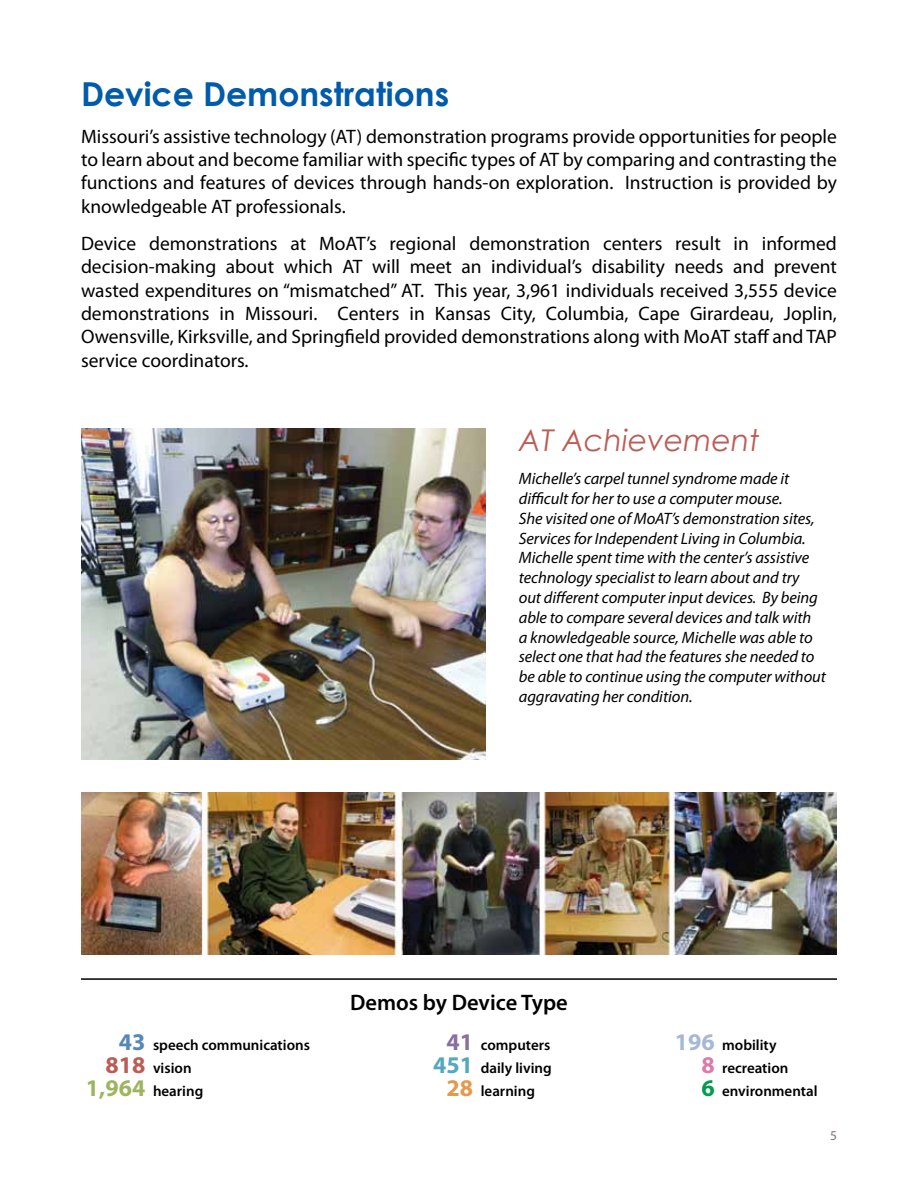
<style>
.page{position:relative;width:918px;height:1188px;background:#fff}
.page>*{position:absolute;margin:0;border:0;box-sizing:border-box;transform-origin:0 0}
.t1{font:700 33px "Century Gothic";color:#005baa}
.t2{font:italic 30px "Century Gothic";color:#bd5c55}
.t3{font:600 22.5px "Myriad Pro";color:#000}
.t4{font:19.5px/23.4px "Myriad Pro";color:#000;text-align:justify}
.t5{font:italic 16.5px/19.8px "Myriad Pro";letter-spacing:-.005em;color:#000}
.t6{font:600 15px/23.2px "Myriad Pro";color:#000}
.t7{font:13.5px "Myriad Pro";color:#807469}
.s1{font-weight:700;font-size:24px;color:#5587b7}
.s2{font-weight:700;font-size:24px;color:#bd5c55}
.s3{font-weight:700;font-size:24px;color:#9eb560}
.s4{font-weight:700;font-size:24px;color:#876fa2}
.s5{font-weight:700;font-size:24px;color:#52a8bd}
.s6{font-weight:700;font-size:24px;color:#e4994e}
.s7{font-weight:700;font-size:24px;color:#a7b8d6}
.s8{font-weight:700;font-size:24px;color:#dd7aab}
.s9{font-weight:700;font-size:24px;color:#009c4b}
</style>
<div class="page">
<img style="left:81px;top:428px;width:405px;height:332px">
<hr style="left:81px;top:978px;width:756px;height:2px;background:#000">
<img style="left:81px;top:792px;width:756px;height:162px">
<h1 class="t1" style="left:81px;top:69px;width:370px">Device Demonstrations</h1>
<p class="t4" style="left:81px;top:124px;width:757px">Missouri’s assistive technology (AT) demonstration programs provide opportunities for people to learn about and become familiar with specific types of AT by comparing and contrasting the functions and features of devices through hands-on exploration. Instruction is provided by knowledgeable AT professionals.</p>
<p class="t4" style="left:81px;top:231px;width:758px">Device demonstrations at MoAT’s regional demonstration centers result in informed decision-making about which AT will meet an individual’s disability needs and prevent wasted expenditures on “mismatched” AT. This year, 3,961 individuals received 3,555 device demonstrations in Missouri. Centers in Kansas City, Columbia, Cape Girardeau, Joplin, Owensville, Kirksville, and Springfield provided demonstrations along with MoAT staff and TAP service coordinators.</p>
<h2 class="t2" style="left:519px;top:419px;width:242px">AT Achievement</h2>
<p class="t5" style="left:519px;top:468px;width:309px">Michelle’s carpel tunnel syndrome made it difficult for her to use a computer mouse.<br>She visited one of MoAT’s demonstration sites, Services for Independent Living in Columbia.<br>Michelle spent time with the center’s assistive technology specialist to learn about and try<br>out different computer input devices. By being able to compare several devices and talk with<br>a knowledgeable source, Michelle was able to select one that had the features she needed to be able to continue using the computer without aggravating her condition.</p>
<p class="t6" style="left:119px;top:1033px;width:193px"><span class="s1">43</span> speech communications</p>
<p class="t6" style="left:106px;top:1056px;width:88px"><span class="s2">818</span> vision</p>
<p class="t6" style="left:86px;top:1079px;width:119px"><span class="s3">1,964</span> hearing</p>
<p class="t3" style="left:350px;top:988px;width:219px">Demos by Device Type</p>
<p class="t6" style="left:447px;top:1033px;width:105px"><span class="s4">41</span> computers</p>
<p class="t6" style="left:433px;top:1056px;width:120px"><span class="s5">451</span> daily living</p>
<p class="t6" style="left:447px;top:1079px;width:90px"><span class="s6">28</span> learning</p>
<p class="t6" style="left:701px;top:1033px;width:118px;text-indent:-27px"><span class="s7">196</span> mobility<br><span class="s8">8</span> recreation<br><span class="s9">6</span> environmental</p>
<p class="t7" style="left:830px;top:1127px;width:8px">5</p>
</div>
